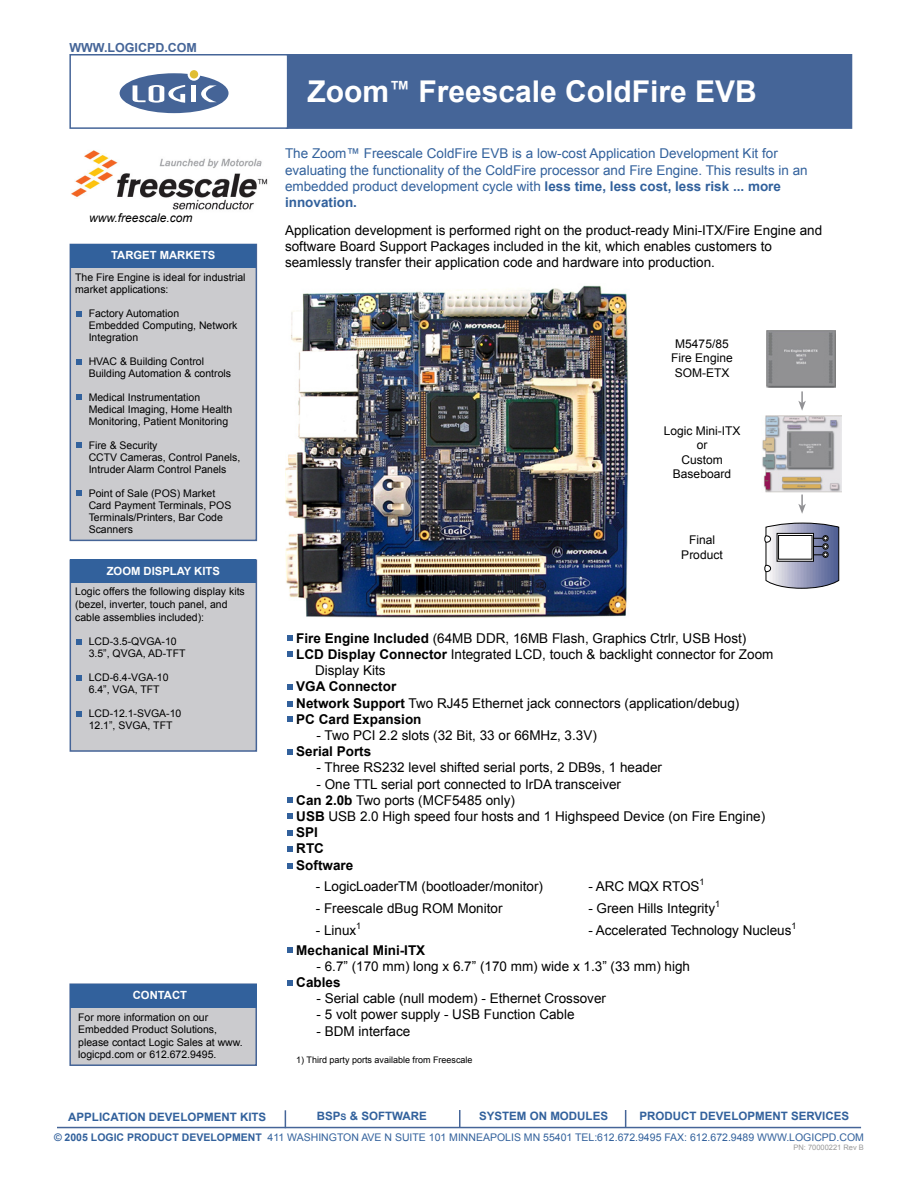
<style>
.page{position:relative;width:918px;height:1188px;background:#fff}
.page>*{position:absolute;margin:0;border:0;box-sizing:border-box;transform-origin:0 0}
.t1{font:700 30px "Arial";color:#fff}
.t2{font:13.5px/16.2px "Arial";color:#000}
.t3{font:13.5px/16.2px "Arial";color:#32619c}
.t4{font:700 13.5px "Arial";color:#000}
.t5{font:700 12.45px "Arial";color:#456598}
.t6{font:12px/14.4px "Arial";color:#000;text-align:center}
.t7{font:italic 12px "Arial";color:#000}
.t8{font:700 11.55px "Arial";color:#32619c}
.t9{font:700 11.25px "Arial";color:#fff}
.t10{font:10.5px/12px "Arial";color:#000}
.t11{font:10.5px "Arial";color:#32619c}
.t12{font:9px "Arial";color:#000}
.t13{font:7.5px "Arial";color:#999}
.s1{font-weight:700}
.s2{font-size:9px}
</style>
<div class="page">
<div style="left:287px;top:55px;width:565px;height:73px;background:#456598"></div>
<div style="left:286px;top:54px;width:566px;height:75px;border:2px solid #456598"></div>
<div style="left:69px;top:54px;width:219px;height:75px;border:2px solid #456598"></div>
<svg style="left:120px;top:73px;width:109px;height:40px"></svg>
<div style="left:190px;top:70px;width:8px;height:9px;background:#e0be33;border-radius:50%"></div>
<div style="left:70px;top:244px;width:186px;height:296px;background:#cbcbce"></div>
<div style="left:70px;top:244px;width:187px;height:297px;border:2px solid #456497"></div>
<div style="left:71px;top:244px;width:185px;height:23px;background:#32619c"></div>
<hr style="left:57px;top:1127px;width:804px;height:1px;background:#456598">
<svg style="left:285px;top:1110px;width:1px;height:17px"></svg>
<svg style="left:459px;top:1110px;width:2px;height:17px"></svg>
<svg style="left:625px;top:1110px;width:1px;height:17px"></svg>
<div style="left:70px;top:984px;width:186px;height:81px;background:#cbcbce"></div>
<div style="left:69px;top:983px;width:188px;height:83px;border:2px solid #456497"></div>
<div style="left:70px;top:984px;width:186px;height:23px;background:#32619c"></div>
<div style="left:70px;top:560px;width:186px;height:191px;background:#cbcbce"></div>
<div style="left:70px;top:559px;width:187px;height:193px;border:2px solid #456497"></div>
<div style="left:70px;top:560px;width:186px;height:23px;background:#32619c"></div>
<svg style="left:76px;top:311px;width:6px;height:5px"></svg>
<svg style="left:76px;top:359px;width:6px;height:5px"></svg>
<svg style="left:76px;top:394px;width:6px;height:6px"></svg>
<svg style="left:76px;top:442px;width:6px;height:5px"></svg>
<svg style="left:76px;top:490px;width:6px;height:6px"></svg>
<svg style="left:287px;top:635px;width:5px;height:5px"></svg>
<img style="left:71px;top:150px;width:197px;height:60px">
<img style="left:766px;top:330px;width:70px;height:57px">
<img style="left:762px;top:415px;width:80px;height:78px">
<svg style="left:764px;top:522px;width:75px;height:67px"></svg>
<svg style="left:798px;top:495px;width:8px;height:19px"></svg>
<svg style="left:798px;top:391px;width:8px;height:20px"></svg>
<svg style="left:76px;top:639px;width:6px;height:5px"></svg>
<svg style="left:76px;top:675px;width:6px;height:5px"></svg>
<svg style="left:76px;top:711px;width:6px;height:5px"></svg>
<img style="left:285px;top:285px;width:344px;height:333px">
<svg style="left:287px;top:652px;width:5px;height:5px"></svg>
<svg style="left:287px;top:685px;width:5px;height:5px"></svg>
<svg style="left:287px;top:701px;width:5px;height:5px"></svg>
<svg style="left:287px;top:716px;width:5px;height:5px"></svg>
<svg style="left:287px;top:749px;width:5px;height:5px"></svg>
<svg style="left:287px;top:797px;width:5px;height:5px"></svg>
<svg style="left:287px;top:814px;width:5px;height:5px"></svg>
<svg style="left:287px;top:830px;width:5px;height:5px"></svg>
<svg style="left:287px;top:847px;width:5px;height:5px"></svg>
<svg style="left:287px;top:863px;width:5px;height:5px"></svg>
<svg style="left:287px;top:947px;width:5px;height:5px"></svg>
<svg style="left:287px;top:980px;width:5px;height:5px"></svg>
<p class="t5" style="left:69px;top:39px;width:129px">WWW.LOGICPD.COM</p>
<p class="t7" style="left:89px;top:210px;width:105px">www.freescale.com</p>
<p class="t9" style="left:111px;top:248px;width:106px">TARGET MARKETS</p>
<p class="t10" style="left:75px;top:271px;width:172px">The Fire Engine is ideal for industrial market applications:</p>
<p class="t10" style="left:89px;top:307px;width:150px">Factory Automation<br>Embedded Computing, Network<br>Integration</p>
<p class="t10" style="left:89px;top:355px;width:144px">HVAC &amp; Building Control<br>Building Automation &amp; controls</p>
<p class="t10" style="left:89px;top:391px;width:145px">Medical Instrumentation<br>Medical Imaging, Home Health<br>Monitoring, Patient Monitoring</p>
<p class="t10" style="left:89px;top:439px;width:153px">Fire &amp; Security<br>CCTV Cameras, Control Panels,<br>Intruder Alarm Control Panels</p>
<p class="t10" style="left:89px;top:487px;width:144px">Point of Sale (POS) Market<br>Card Payment Terminals, POS<br>Terminals/Printers, Bar Code<br>Scanners</p>
<p class="t9" style="left:107px;top:563px;width:115px">ZOOM DISPLAY KITS</p>
<p class="t10" style="left:75px;top:585px;width:171px;line-height:12.6px">Logic offers the following display kits (bezel, inverter, touch panel, and cable assemblies included):</p>
<p class="t10" style="left:89px;top:636px;width:98px">LCD-3.5-QVGA-10<br>3.5”, QVGA, AD-TFT</p>
<p class="t10" style="left:89px;top:672px;width:81px">LCD-6.4-VGA-10<br>6.4”, VGA, TFT</p>
<p class="t10" style="left:89px;top:708px;width:94px">LCD-12.1-SVGA-10<br>12.1”, SVGA, TFT</p>
<p class="t9" style="left:133px;top:988px;width:56px">CONTACT</p>
<p class="t10" style="left:78px;top:1011px;width:166px;line-height:12.6px">For more information on our<br>Embedded Product Solutions, please contact Logic Sales at www. logicpd.com or 612.672.9495.</p>
<h1 class="t1" style="left:308px;top:72px;width:451px">Zoom<sup>™</sup> Freescale ColdFire EVB</h1>
<p class="t3" style="left:285px;top:146px;width:524px">The Zoom™ Freescale ColdFire EVB is a low-cost Application Development Kit for evaluating the functionality of the ColdFire processor and Fire Engine. This results in an embedded product development cycle with <span class="s1">less time, less cost, less risk ... more innovation.</span></p>
<p class="t2" style="left:285px;top:222px;width:539px">Application development is performed right on the product-ready Mini-ITX/Fire Engine and software Board Support Packages included in the kit, which enables customers to seamlessly transfer their application code and hardware into production.</p>
<p class="t6" style="left:671px;top:336px;width:63px">M5475/85<br>Fire Engine<br>SOM-ETX</p>
<p class="t6" style="left:664px;top:423px;width:78px">Logic Mini-ITX or<br>Custom<br>Baseboard</p>
<p class="t6" style="left:681px;top:533px;width:43px">Final<br>Product</p>
<p class="t2" style="left:296px;top:630px;width:452px"><span class="s1">Fire Engine Included</span> (64MB DDR, 16MB Flash, Graphics Ctrlr, USB Host)</p>
<p class="t2" style="left:296px;top:646px;width:479px"><span class="s1">LCD Display Connector</span> Integrated LCD, touch &amp; backlight connector for Zoom</p>
<p class="t2" style="left:315px;top:663px;width:72px">Display Kits</p>
<p class="t2" style="left:296px;top:679px;width:445px"><span class="s1">VGA Connector<br>Network Support</span> Two RJ45 Ethernet jack connectors (application/debug)<br><span class="s1">PC Card Expansion</span></p>
<p class="t2" style="left:317px;top:727px;width:282px">- Two PCI 2.2 slots (32 Bit, 33 or 66MHz, 3.3V)</p>
<p class="t4" style="left:296px;top:743px;width:77px">Serial Ports</p>
<p class="t2" style="left:317px;top:760px;width:347px">- Three RS232 level shifted serial ports, 2 DB9s, 1 header</p>
<p class="t2" style="left:296px;top:776px;width:470px;text-indent:20px">- One TTL serial port connected to IrDA transceiver<br><span class="s1">Can 2.0b</span> Two ports (MCF5485 only)<br><span class="s1">USB</span> USB 2.0 High speed four hosts and 1 Highspeed Device (on Fire Engine)<br><span class="s1">SPI<br>RTC<br>Software</span></p>
<p class="t2" style="left:316px;top:879px;width:229px">- LogicLoaderTM (bootloader/monitor)</p>
<p class="t2" style="left:588px;top:879px;width:118px">- ARC MQX RTOS<sup>1</sup></p>
<p class="t2" style="left:316px;top:901px;width:188px">- Freescale dBug ROM Monitor</p>
<p class="t2" style="left:588px;top:901px;width:133px">- Green Hills Integrity<sup>1</sup></p>
<p class="t2" style="left:316px;top:922px;width:47px">- Linux<sup>1</sup></p>
<p class="t2" style="left:588px;top:922px;width:210px">- Accelerated Technology Nucleus<sup>1</sup></p>
<p class="t4" style="left:296px;top:941px;width:131px">Mechanical Mini-ITX</p>
<p class="t2" style="left:317px;top:958px;width:375px">- 6.7” (170 mm) long x 6.7” (170 mm) wide x 1.3” (33 mm) high</p>
<p class="t4" style="left:296px;top:973px;width:46px">Cables</p>
<p class="t2" style="left:317px;top:991px;width:291px">- Serial cable (null modem) - Ethernet Crossover</p>
<p class="t2" style="left:317px;top:1007px;width:260px">- 5 volt power supply - USB Function Cable</p>
<p class="t2" style="left:317px;top:1023px;width:95px">- BDM interface</p>
<p class="t12" style="left:296px;top:1054px;width:178px">1) Third party ports available from Freescale</p>
<p class="t8" style="left:68px;top:1109px;width:200px">APPLICATION DEVELOPMENT KITS</p>
<p class="t8" style="left:317px;top:1109px;width:111px">BSP<span class="s2">S</span> &amp; SOFTWARE</p>
<p class="t8" style="left:479px;top:1109px;width:130px">SYSTEM ON MODULES</p>
<p class="t8" style="left:640px;top:1109px;width:211px">PRODUCT DEVELOPMENT SERVICES</p>
<p class="t11" style="left:54px;top:1130px;width:811px"><span class="s1">© 2005 LOGIC PRODUCT DEVELOPMENT</span> 411 WASHINGTON AVE N SUITE 101 MINNEAPOLIS MN 55401 TEL:612.672.9495 FAX: 612.672.9489 WWW.LOGICPD.COM</p>
<p class="t13" style="left:794px;top:1142px;width:72px">PN: 70000221 Rev B</p>
</div>
